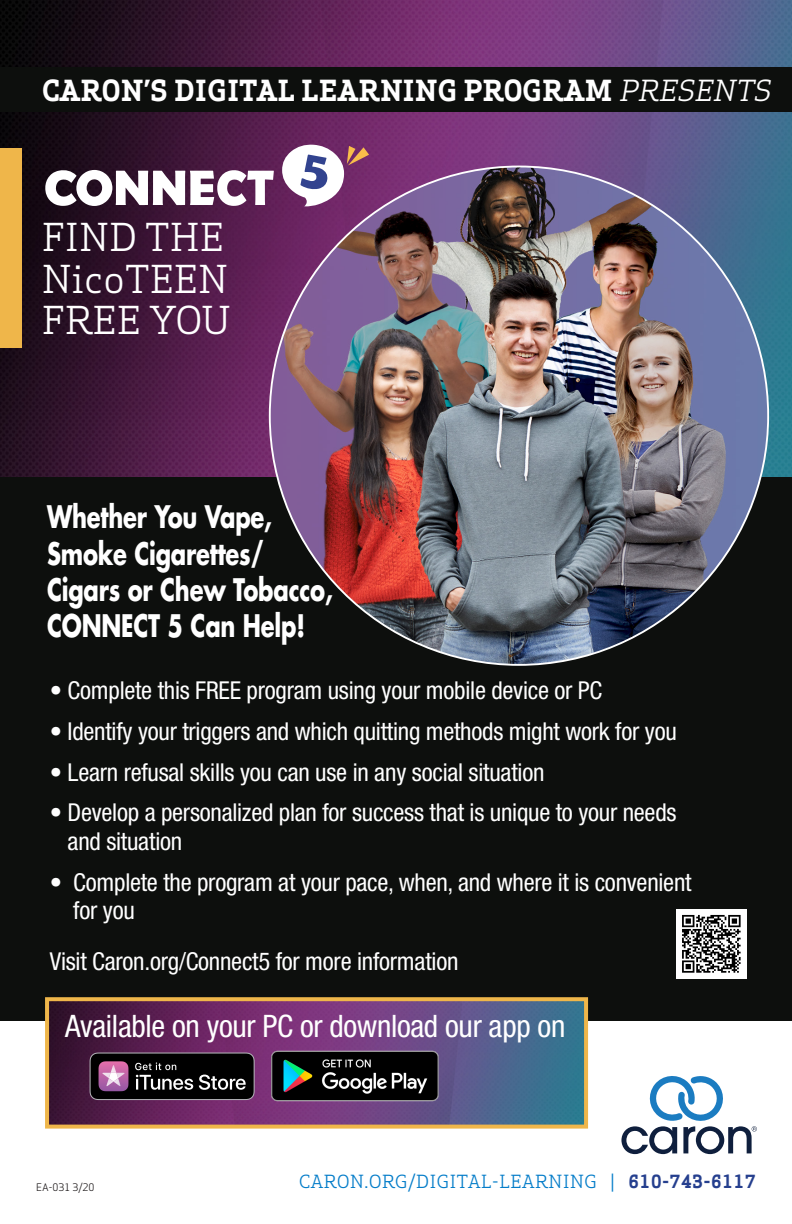
<style>
.page{position:relative;width:792px;height:1224px;background:#fff}
.page>*{position:absolute;margin:0;border:0;box-sizing:border-box;transform-origin:0 0}
.t1{font:37.6px/41.2px "Apex Serif";letter-spacing:.02em;color:#fff}
.t2{font:condensed 31px "Helvetica Neue";letter-spacing:-.01em;color:#fff}
.t3{font:700 30.2px/36.2px "Futura";letter-spacing:-.01em;color:#fff;scale:.75 1}
.t4{font:700 28.4px "Apex Serif";letter-spacing:.02em;color:#fff}
.t5{font:condensed 24.7px/28.4px "Helvetica Neue";letter-spacing:-.01em;color:#fff}
.t6{font:17.7px "Apex Serif";letter-spacing:.04em;color:#057dc9}
.t7{font:10px "Apex Sans";color:#231f20}
.s1{font-weight:400;font-style:italic}
.s2{font-weight:700;color:#253f8e}
</style>
<div class="page">
<img style="left:0;top:0;width:792px;height:477px">
<div style="left:0;top:67px;width:792px;height:45px;background:#0d0f0d"></div>
<div style="left:0;top:148px;width:21px;height:199px;background:#efb64a"></div>
<div style="left:0;top:477px;width:792px;height:544px;background:#0d0f0d"></div>
<svg style="left:621px;top:1076px;width:136px;height:78px"></svg>
<img style="left:676px;top:909px;width:70px;height:70px">
<svg style="left:282px;top:144px;width:87px;height:62px"></svg>
<svg style="left:45px;top:169px;width:229px;height:37px"></svg>
<img style="left:270px;top:167px;width:498px;height:498px;border-radius:249px">
<img style="left:50px;top:1002px;width:533px;height:122px">
<div style="left:45px;top:997px;width:543px;height:132px;border:4px solid #efb64a"></div>
<img style="left:262px;top:1050px;width:180px;height:59px">
<svg style="left:90px;top:1053px;width:165px;height:47px;background:#332b32"></svg>
<p class="t4" style="left:42px;top:72px;width:736px">CARON’S DIGITAL LEARNING PROGRAM <span class="s1">PRESENTS</span></p>
<p class="t1" style="left:42px;top:217px;width:187px">FIND THE<br>NicoTEEN</p>
<p class="t1" style="left:42px;top:299px;width:189px">FREE YOU</p>
<p class="t3" style="left:47px;top:498px;width:382px">Whether You Vape,<br>Smoke Cigarettes/<br>Cigars or Chew Tobacco,<br>CONNECT 5 Can Help!</p>
<p class="t5" style="left:50px;top:676px;width:554px">• Complete this FREE program using your mobile device or PC</p>
<p class="t5" style="left:50px;top:717px;width:628px">• Identify your triggers and which quitting methods might work for you</p>
<p class="t5" style="left:50px;top:758px;width:496px">• Learn refusal skills you can use in any social situation</p>
<p class="t5" style="left:68px;top:798px;width:610px;text-indent:-18px">• Develop a personalized plan for success that is unique to your needs and situation</p>
<p class="t5" style="left:73px;top:868px;width:620px;text-indent:-23px">• Complete the program at your pace, when, and where it is convenient for you</p>
<p class="t5" style="left:50px;top:946px;width:410px">Visit Caron.org/Connect5 for more information</p>
<p class="t2" style="left:65px;top:1008px;width:502px">Available on your PC or download our app on</p>
<p class="t7" style="left:36px;top:1179px;width:60px">EA-031 3/20</p>
<p class="t6" style="left:299px;top:1170px;width:458px">CARON.ORG/DIGITAL-LEARNING | <span class="s2">610-743-6117</span></p>
</div>
